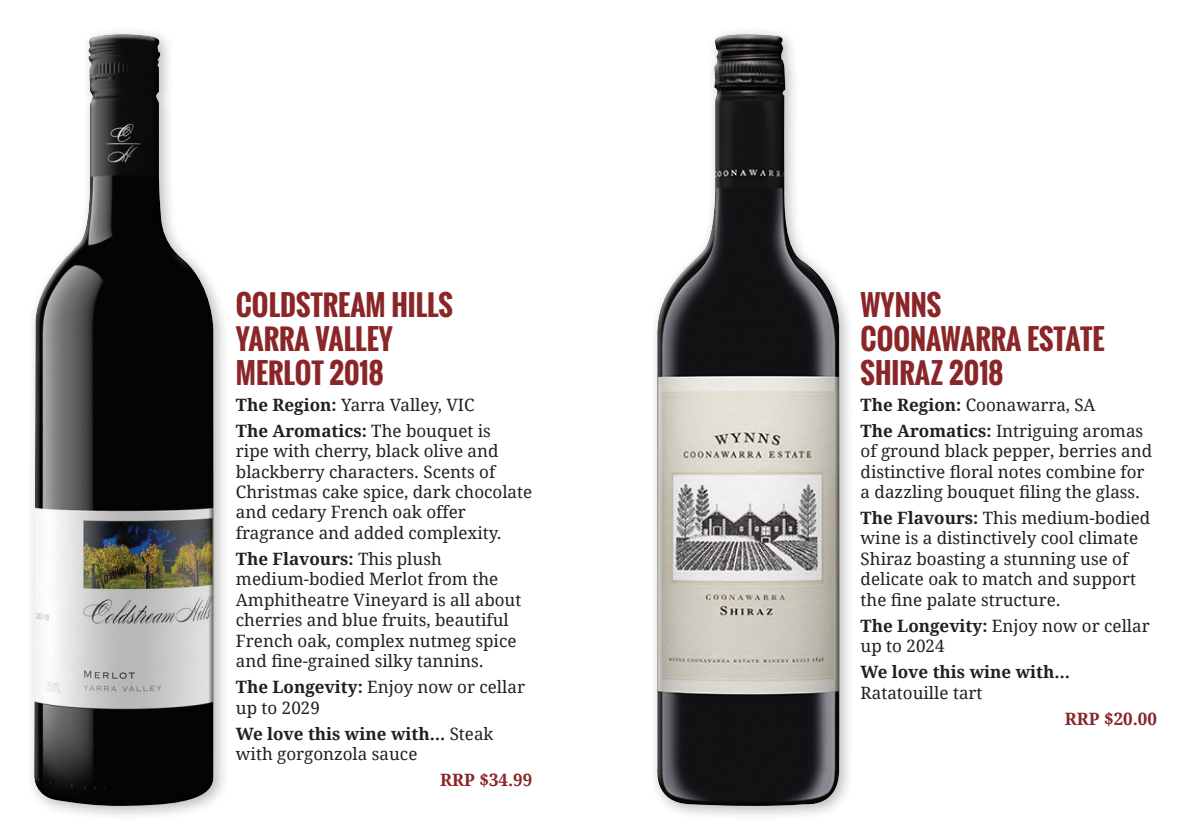
<style>
.page{position:relative;width:1191px;height:840px;background:#fff}
.page>*{position:absolute;margin:0;border:0;box-sizing:border-box;transform-origin:0 0}
.t1{font:700 28px/33.6px "Oswald";color:#8a2528}
.t2{font:17px/20.4px "Droid Serif";color:#231f20}
.t3{font:700 17px/20.4px "Droid Serif";color:#231f20}
.t4{font:700 17px "Droid Serif";color:#8a2528}
.s1{font-weight:700}
.s2{font-weight:400}
</style>
<div class="page">
<div style="left:26px;top:26px;width:203px;height:795px;background:#231f20;opacity:.3"></div>
<div style="left:33px;top:36px;width:183px;height:769px;background:#231f20;opacity:.75"></div>
<div style="left:649px;top:26px;width:206px;height:795px;background:#231f20;opacity:.3"></div>
<div style="left:656px;top:34px;width:186px;height:771px;background:#231f20;opacity:.75"></div>
<p class="t1" style="left:236px;top:288px;width:219px">COLDSTREAM HILLS<br>YARRA VALLEY<br>MERLOT 2018</p>
<p class="t2" style="left:236px;top:393px;width:240px"><span class="s1">The Region:</span> Yarra Valley, VIC</p>
<p class="t2" style="left:236px;top:419px;width:298px"><span class="s1">The Aromatics:</span> The bouquet is<br>ripe with cherry, black olive and blackberry characters. Scents of<br>Christmas cake spice, dark chocolate and cedary French oak offer fragrance and added complexity.</p>
<p class="t2" style="left:236px;top:548px;width:287px"><span class="s1">The Flavours:</span> This plush medium-bodied Merlot from the<br>Amphitheatre Vineyard is all about cherries and blue fruits, beautiful<br>French oak, complex nutmeg spice and fine-grained silky tannins.</p>
<p class="t2" style="left:236px;top:676px;width:291px"><span class="s1">The Longevity:</span> Enjoy now or cellar up to 2029</p>
<p class="t2" style="left:236px;top:722px;width:259px"><span class="s1">We love this wine with…</span> Steak with gorgonzola sauce</p>
<p class="t4" style="left:440px;top:767px;width:93px">RRP $34.99</p>
<p class="t1" style="left:860px;top:288px;width:245px">WYNNS<br>COONAWARRA ESTATE<br>SHIRAZ 2018</p>
<p class="t2" style="left:860px;top:393px;width:236px"><span class="s1">The Region:</span> Coonawarra, SA</p>
<p class="t2" style="left:860px;top:419px;width:293px"><span class="s1">The Aromatics:</span> Intriguing aromas of ground black pepper, berries and distinctive floral notes combine for a dazzling bouquet filing the glass.</p>
<p class="t2" style="left:860px;top:507px;width:291px"><span class="s1">The Flavours:</span> This medium-bodied wine is a distinctively cool climate<br>Shiraz boasting a stunning use of delicate oak to match and support the fine palate structure.</p>
<p class="t2" style="left:860px;top:614px;width:291px"><span class="s1">The Longevity:</span> Enjoy now or cellar up to 2024</p>
<p class="t3" style="left:860px;top:661px;width:211px">We love this wine with…<br><span class="s2">Ratatouille tart</span></p>
<p class="t4" style="left:1065px;top:706px;width:93px">RRP $20.00</p>
</div>
